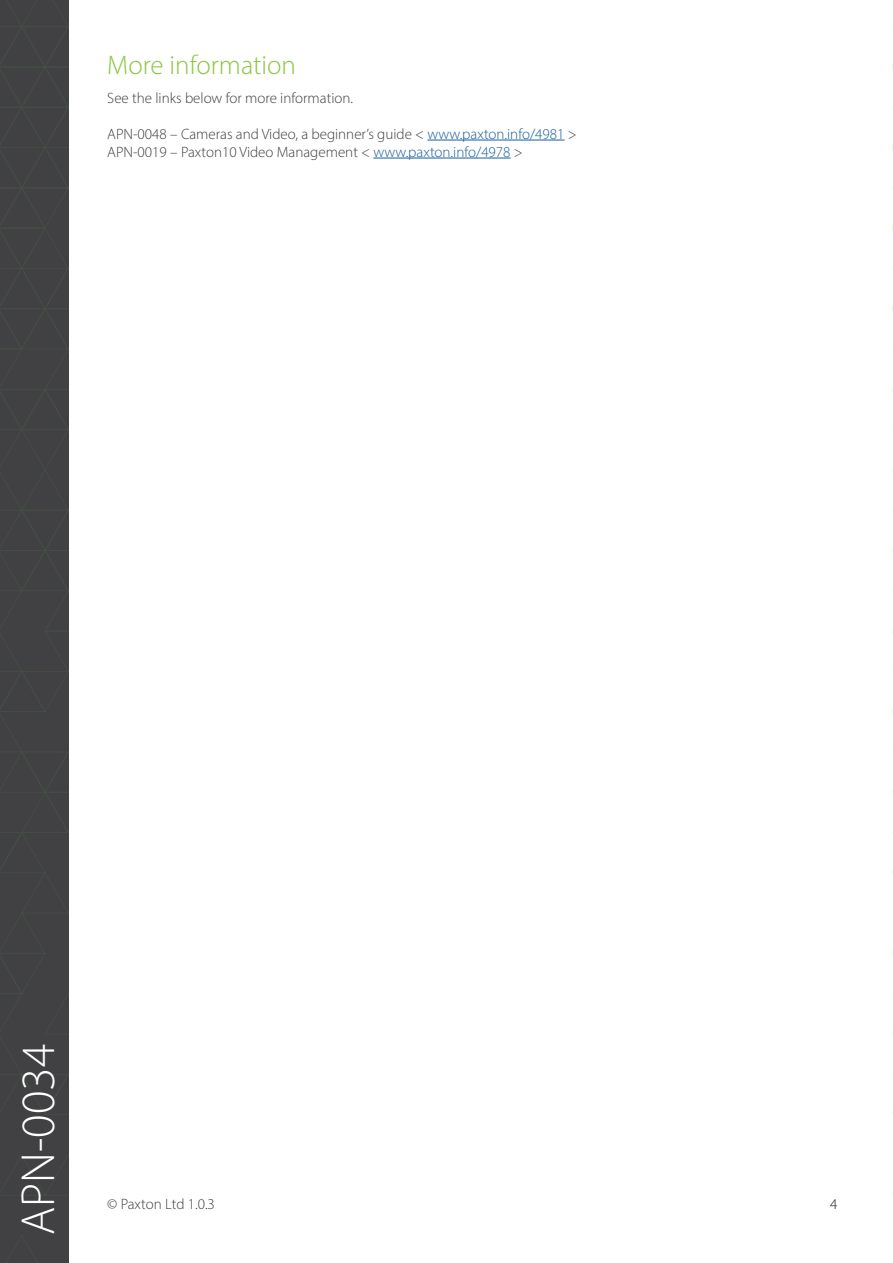
<style>
.page{position:relative;width:893px;height:1263px;background:#fff}
.page>*{position:absolute;margin:0;border:0;box-sizing:border-box;transform-origin:0 0}
.t1{font:300 48px "Myriad Pro";color:#fff}
.t2{font:300 27px "Myriad Pro";color:#8bc63e}
.t3{font:300 15px "Myriad Pro";color:#3e3e3f}
.t4{font:300 15px "Myriad Pro";color:#231f20}
.s1{color:#175d9e}
</style>
<div class="page">
<div style="left:0;top:0;width:69px;height:1263px;background:#414042"></div>
<svg style="left:7px;top:1235px;width:31px;height:28px"></svg>
<svg style="left:0;top:0;width:68px;height:1196px"></svg>
<hr style="left:892px;top:0;width:1px;height:1263px;background:#414042">
<svg style="left:892px;top:1234px;width:1px;height:29px"></svg>
<svg style="left:892px;top:1154px;width:1px;height:42px"></svg>
<svg style="left:892px;top:0;width:1px;height:793px"></svg>
<svg style="left:892px;top:832px;width:1px;height:42px"></svg>
<svg style="left:892px;top:912px;width:1px;height:203px"></svg>
<hr style="left:427px;top:140px;width:138px;height:1px;background:#175d9e">
<hr style="left:373px;top:158px;width:138px;height:1px;background:#175d9e">
<p class="t2" style="left:107px;top:49px;width:190px">More information</p>
<p class="t3" style="left:107px;top:88px;width:247px">See the links below for more information.</p>
<p class="t3" style="left:107px;top:124px;width:471px">APN-0048 – Cameras and Video, a beginner’s guide &lt; <span class="s1">www.paxton.info/4981</span> &gt;</p>
<p class="t3" style="left:107px;top:142px;width:417px">APN-0019 – Paxton10 Video Management &lt; <span class="s1">www.paxton.info/4978</span> &gt;</p>
<h1 class="t1" style="left:9px;top:1235px;width:192px;rotate:-90deg">APN-0034</h1>
<p class="t3" style="left:107px;top:1195px;width:109px">© Paxton Ltd 1.0.3</p>
<p class="t4" style="left:830px;top:1195px;width:9px">4</p>
</div>
